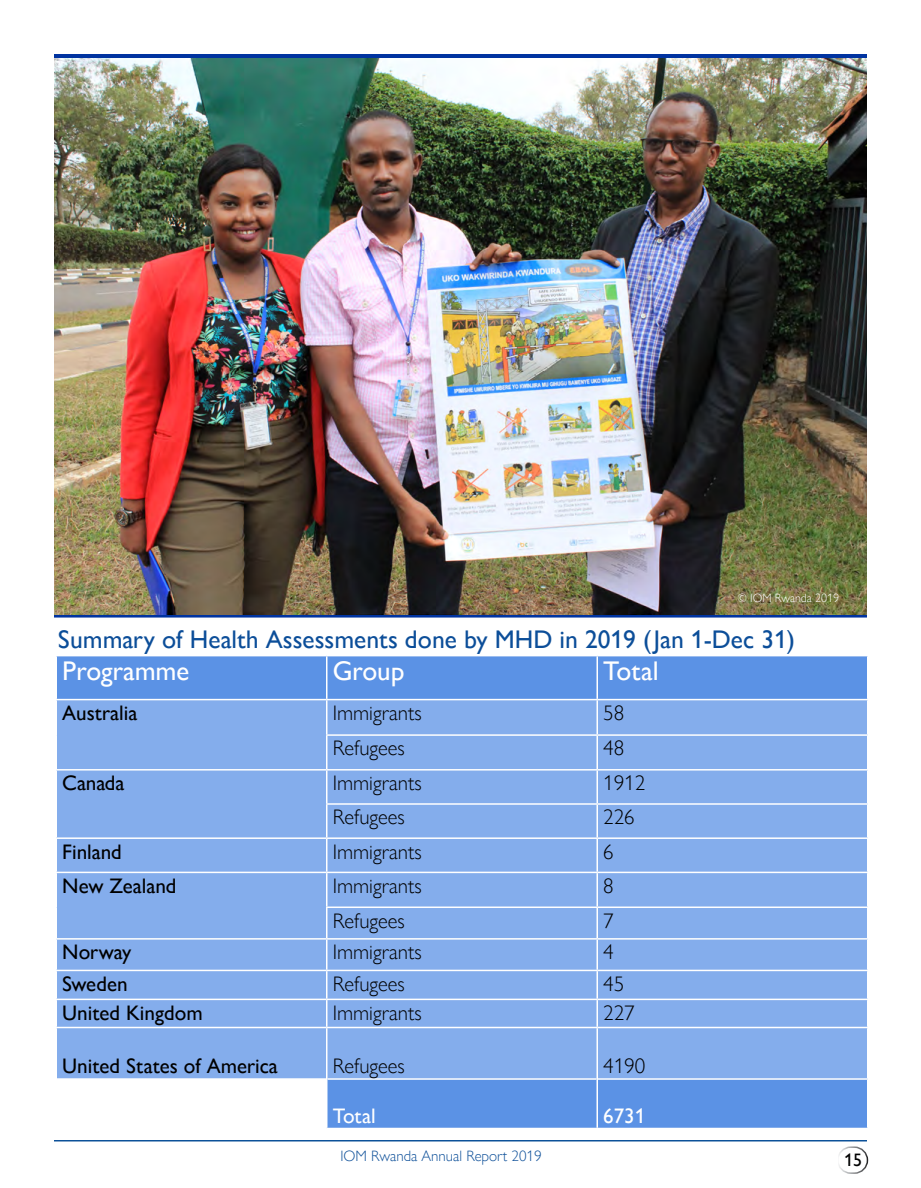
<style>
.page{position:relative;width:921px;height:1188px;background:#fff}
.page>*{position:absolute;margin:0;border:0;box-sizing:border-box;transform-origin:0 0}
.t1{font:27px "Gill Sans Nova";color:#fff}
.t2{font:25.5px "Gill Sans Nova";color:#0c4e99}
.t3{font:300 21px "Gill Sans Nova";color:#000}
.t4{font:21px "Gill Sans Nova";color:#000}
.t5{font:21px "Gill Sans Nova";color:#fff}
.t6{font:18px "Gill Sans Nova";color:#000}
.t7{font:300 15px "Gill Sans Nova";color:#0e5099}
.t8{font:300 12px "Gill Sans Nova";color:#fff}
</style>
<div class="page">
<hr style="left:54px;top:54px;width:813px;height:4px;background:#0033a0">
<div style="left:54px;top:612px;width:813px;height:6px;background:#0033a0"></div>
<div style="left:837px;top:1146px;width:31px;height:28px;border:2px solid #fff;border-radius:13px"></div>
<div style="left:57px;top:656px;width:810px;height:43px;background:#5b92e5"></div>
<div style="left:57px;top:700px;width:810px;height:379px;background:#84adec"></div>
<div style="left:327px;top:1079px;width:540px;height:49px;background:#5b92e5"></div>
<hr style="left:326px;top:734px;width:271px;height:2px;background:#fff">
<hr style="left:597px;top:734px;width:271px;height:2px;background:#fff">
<hr style="left:597px;top:938px;width:271px;height:2px;background:#fff">
<hr style="left:597px;top:970px;width:271px;height:1px;background:#fff">
<hr style="left:597px;top:999px;width:271px;height:1px;background:#fff">
<hr style="left:597px;top:1027px;width:271px;height:1px;background:#fff">
<hr style="left:57px;top:1078px;width:269px;height:2px;background:#fff">
<hr style="left:327px;top:1078px;width:269px;height:2px;background:#fff">
<hr style="left:598px;top:1078px;width:270px;height:2px;background:#fff">
<hr style="left:326px;top:656px;width:1px;height:43px;background:#fff">
<hr style="left:597px;top:656px;width:1px;height:43px;background:#fff">
<hr style="left:326px;top:700px;width:1px;height:34px;background:#fff">
<hr style="left:597px;top:700px;width:1px;height:34px;background:#fff">
<hr style="left:326px;top:736px;width:1px;height:33px;background:#fff">
<hr style="left:597px;top:736px;width:1px;height:33px;background:#fff">
<hr style="left:597px;top:771px;width:1px;height:32px;background:#fff">
<hr style="left:326px;top:805px;width:1px;height:32px;background:#fff">
<hr style="left:597px;top:805px;width:1px;height:32px;background:#fff">
<hr style="left:326px;top:839px;width:1px;height:33px;background:#fff">
<hr style="left:597px;top:839px;width:1px;height:33px;background:#fff">
<hr style="left:326px;top:873px;width:1px;height:34px;background:#fff">
<hr style="left:597px;top:873px;width:1px;height:34px;background:#fff">
<hr style="left:326px;top:908px;width:1px;height:30px;background:#fff">
<hr style="left:597px;top:908px;width:1px;height:30px;background:#fff">
<hr style="left:326px;top:940px;width:1px;height:30px;background:#fff">
<hr style="left:597px;top:940px;width:1px;height:30px;background:#fff">
<svg style="left:326px;top:971px;width:1px;height:56px"></svg>
<svg style="left:597px;top:971px;width:1px;height:56px"></svg>
<hr style="left:326px;top:1028px;width:1px;height:51px;background:#fff">
<hr style="left:597px;top:1028px;width:1px;height:51px;background:#fff">
<hr style="left:597px;top:1079px;width:1px;height:49px;background:#fff">
<hr style="left:56px;top:769px;width:271px;height:2px;background:#fff">
<hr style="left:56px;top:837px;width:271px;height:2px;background:#fff">
<hr style="left:327px;top:837px;width:270px;height:2px;background:#fff">
<hr style="left:597px;top:837px;width:271px;height:2px;background:#fff">
<hr style="left:56px;top:872px;width:271px;height:1px;background:#fff">
<hr style="left:327px;top:872px;width:270px;height:1px;background:#fff">
<hr style="left:597px;top:872px;width:271px;height:1px;background:#fff">
<hr style="left:597px;top:907px;width:271px;height:1px;background:#fff">
<hr style="left:56px;top:938px;width:271px;height:2px;background:#fff">
<hr style="left:56px;top:970px;width:271px;height:1px;background:#fff">
<hr style="left:56px;top:999px;width:271px;height:1px;background:#fff">
<hr style="left:56px;top:1027px;width:271px;height:1px;background:#fff">
<hr style="left:326px;top:907px;width:271px;height:1px;background:#fff">
<hr style="left:327px;top:938px;width:270px;height:2px;background:#fff">
<hr style="left:327px;top:970px;width:270px;height:1px;background:#fff">
<hr style="left:327px;top:999px;width:270px;height:1px;background:#fff">
<hr style="left:327px;top:1027px;width:270px;height:1px;background:#fff">
<hr style="left:327px;top:769px;width:270px;height:2px;background:#fff">
<hr style="left:326px;top:771px;width:1px;height:32px;background:#fff">
<hr style="left:597px;top:769px;width:271px;height:2px;background:#fff">
<hr style="left:326px;top:803px;width:271px;height:2px;background:#fff">
<hr style="left:597px;top:803px;width:271px;height:2px;background:#fff">
<hr style="left:54px;top:1140px;width:813px;height:2px;background:#0c5199">
<img style="left:54px;top:58px;width:813px;height:557px">
<p class="t8" style="left:737px;top:591px;width:103px">© IOM Rwanda 2019</p>
<p class="t2" style="left:58px;top:625px;width:739px">Summary of Health Assessments done by MHD in 2019 (Jan 1-Dec 31)</p>
<p class="t1" style="left:62px;top:655px;width:129px">Programme</p>
<p class="t1" style="left:333px;top:655px;width:73px">Group</p>
<p class="t1" style="left:603px;top:655px;width:57px">Total</p>
<p class="t4" style="left:62px;top:701px;width:77px">Australia</p>
<p class="t3" style="left:333px;top:701px;width:91px">Immigrants</p>
<p class="t3" style="left:603px;top:701px;width:22px">58</p>
<p class="t3" style="left:333px;top:736px;width:74px">Refugees</p>
<p class="t3" style="left:603px;top:736px;width:22px">48</p>
<p class="t4" style="left:62px;top:771px;width:64px">Canada</p>
<p class="t3" style="left:333px;top:771px;width:91px">Immigrants</p>
<p class="t3" style="left:603px;top:771px;width:43px">1912</p>
<p class="t3" style="left:333px;top:805px;width:74px">Refugees</p>
<p class="t3" style="left:603px;top:805px;width:33px">226</p>
<p class="t4" style="left:62px;top:839px;width:61px">Finland</p>
<p class="t3" style="left:333px;top:840px;width:91px">Immigrants</p>
<p class="t3" style="left:603px;top:840px;width:12px">6</p>
<p class="t4" style="left:62px;top:873px;width:116px">New Zealand</p>
<p class="t3" style="left:333px;top:874px;width:91px">Immigrants</p>
<p class="t3" style="left:603px;top:874px;width:12px">8</p>
<p class="t3" style="left:333px;top:909px;width:74px">Refugees</p>
<p class="t3" style="left:603px;top:909px;width:12px">7</p>
<p class="t4" style="left:62px;top:940px;width:71px">Norway</p>
<p class="t3" style="left:333px;top:940px;width:91px">Immigrants</p>
<p class="t3" style="left:603px;top:940px;width:12px">4</p>
<p class="t4" style="left:62px;top:971px;width:67px">Sweden</p>
<p class="t3" style="left:333px;top:972px;width:74px">Refugees</p>
<p class="t3" style="left:603px;top:972px;width:22px">45</p>
<p class="t4" style="left:62px;top:1000px;width:142px">United Kingdom</p>
<p class="t3" style="left:333px;top:1001px;width:91px">Immigrants</p>
<p class="t3" style="left:603px;top:1001px;width:33px">227</p>
<p class="t4" style="left:62px;top:1054px;width:217px">United States of America</p>
<p class="t3" style="left:333px;top:1054px;width:74px">Refugees</p>
<p class="t3" style="left:603px;top:1054px;width:43px">4190</p>
<p class="t5" style="left:333px;top:1103px;width:45px">Total</p>
<p class="t5" style="left:603px;top:1103px;width:43px">6731</p>
<p class="t7" style="left:340px;top:1148px;width:203px">IOM Rwanda Annual Report 2019</p>
<p class="t6" style="left:844px;top:1149px;width:19px">15</p>
</div>
